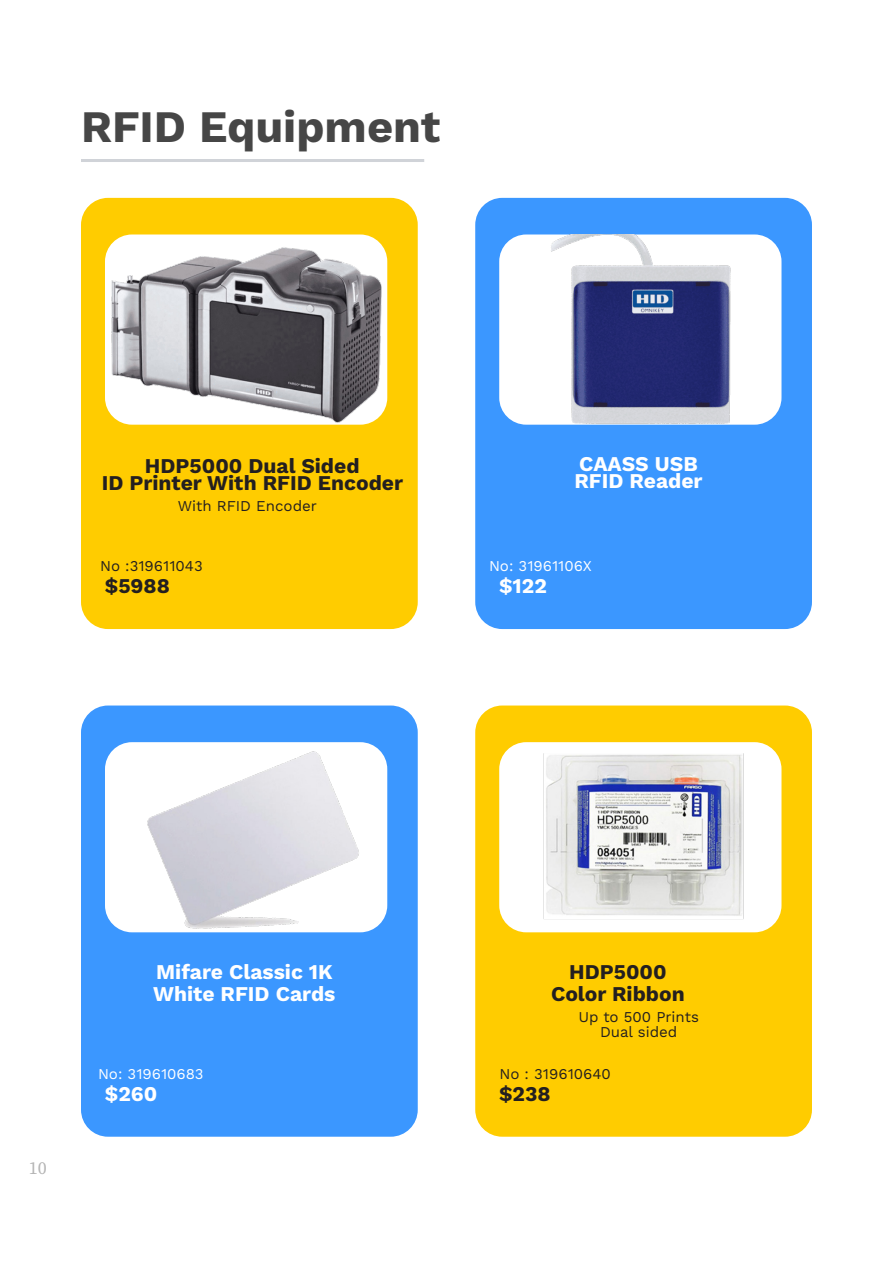
<style>
.page{position:relative;width:893px;height:1263px;background:#fff}
.page>*{position:absolute;margin:0;border:0;box-sizing:border-box;transform-origin:0 0}
.Paragraph_Style_15{font:700 45px "Work Sans";color:#464646}
.Paragraph_Style_18{font:700 21px "Work Sans";color:#231f20}
.Paragraph_Style_18-2{font:700 21px "Work Sans";color:#fff}
.t1{font:18px "Source Serif Pro";color:#b5b5b5}
.Paragraph_Style_19{font:15px "Work Sans";color:#231f20}
.Paragraph_Style_19-2{font:15px "Work Sans";color:#fff}
</style>
<div class="page">
<div style="left:81px;top:198px;width:337px;height:431px;background:#fc0;border-radius:27px"></div>
<img style="left:105px;top:235px;width:282px;height:190px">
<div style="left:475px;top:198px;width:337px;height:431px;background:#3b97ff;border-radius:27px"></div>
<div style="left:499px;top:234px;width:282px;height:191px;background:#fff;border-radius:27px"></div>
<img style="left:532px;top:234px;width:216px;height:191px">
<div style="left:81px;top:705px;width:337px;height:432px;background:#3b97ff;border-radius:27px"></div>
<div style="left:105px;top:742px;width:282px;height:190px;background:#fff;border-radius:27px"></div>
<img style="left:126px;top:742px;width:258px;height:190px">
<div style="left:475px;top:705px;width:337px;height:432px;background:#fc0;border-radius:27px"></div>
<div style="left:499px;top:742px;width:282px;height:190px;background:#fff;border-radius:27px"></div>
<img style="left:537px;top:742px;width:213px;height:178px">
<hr style="left:81px;top:159px;width:343px;height:3px;background:#d0d3d8">
<p class="Paragraph_Style_15" style="left:81px;top:101px;width:361px">RFID Equipment</p>
<p class="Paragraph_Style_18" style="left:145px;top:454px;width:216px">HDP5000 Dual Sided</p>
<p class="Paragraph_Style_18" style="left:102px;top:470px;width:303px">ID Printer With RFID Encoder</p>
<p class="Paragraph_Style_18-2" style="left:579px;top:452px;width:120px">CAASS USB</p>
<p class="Paragraph_Style_18-2" style="left:574px;top:468px;width:130px">RFID Reader</p>
<p class="Paragraph_Style_19" style="left:178px;top:497px;width:141px">With RFID Encoder</p>
<p class="Paragraph_Style_19" style="left:100px;top:557px;width:104px">No :319611043</p>
<p class="Paragraph_Style_19-2" style="left:489px;top:557px;width:104px">No: 31961106X</p>
<p class="Paragraph_Style_18" style="left:105px;top:574px;width:66px">$5988</p>
<p class="Paragraph_Style_18-2" style="left:499px;top:574px;width:49px">$122</p>
<p class="t1" style="left:29px;top:1156px;width:19px">10</p>
<p class="Paragraph_Style_18-2" style="left:156px;top:959px;width:178px">Mifare Classic 1K</p>
<p class="Paragraph_Style_18-2" style="left:153px;top:982px;width:184px">White RFID Cards</p>
<p class="Paragraph_Style_19-2" style="left:98px;top:1065px;width:107px">No: 319610683</p>
<p class="Paragraph_Style_18-2" style="left:105px;top:1082px;width:54px">$260</p>
<p class="Paragraph_Style_18" style="left:569px;top:959px;width:99px">HDP5000</p>
<p class="Paragraph_Style_18" style="left:551px;top:982px;width:135px">Color Ribbon</p>
<p class="Paragraph_Style_19" style="left:578px;top:1007px;width:122px">Up to 500 Prints</p>
<p class="Paragraph_Style_19" style="left:600px;top:1022px;width:79px">Dual sided</p>
<p class="Paragraph_Style_19" style="left:500px;top:1065px;width:113px">No : 319610640</p>
<p class="Paragraph_Style_18" style="left:499px;top:1082px;width:53px">$238</p>
</div>
